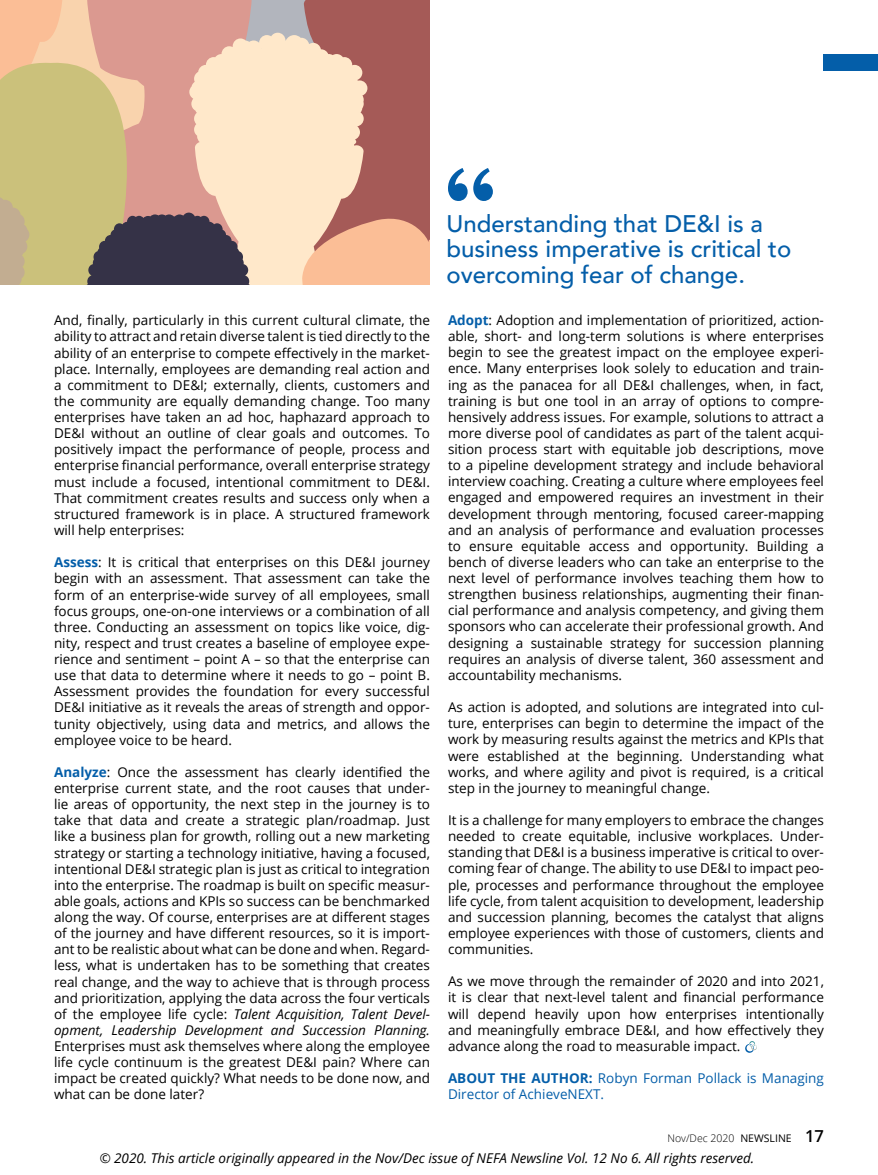
<style>
.page{position:relative;width:878px;height:1175px;background:#fff}
.page>*{position:absolute;margin:0;border:0;box-sizing:border-box;transform-origin:0 0}
.t1{font:500 24px/25.5px "Avenir";color:#045ea9}
.t2{font:13.5px/16px "Open Sans";color:#000;text-align:justify}
.t3{font:italic 13.5px "Open Sans";color:#000}
.t4{font:13.5px/16px "Open Sans";color:#045ea9}
.t5{font:300 10.5px "Open Sans";color:#000}
.s1{font-weight:700;color:#045ea9}
.s2{font-style:italic}
.s3{font-weight:700}
.s4{font-weight:400}
.s5{font-weight:600;font-size:16.5px}
</style>
<div class="page">
<div style="left:308px;top:0;width:122px;height:33px;background:#a55a57"></div>
<div style="left:0;top:0;width:31px;height:58px;background:#fbbe96"></div>
<svg style="left:31px;top:0;width:277px;height:58px;background:#ddad9e"></svg>
<svg style="left:0;top:58px;width:99px;height:117px;background:#cec17e"></svg>
<svg style="left:99px;top:33px;width:331px;height:142px;background:#deb19d"></svg>
<svg style="left:0;top:175px;width:430px;height:109px;background:#bd9f85"></svg>
<div style="left:824px;top:54px;width:54px;height:16px;background:#045ea9"></div>
<svg style="left:448px;top:168px;width:45px;height:33px"></svg>
<svg style="left:745px;top:1041px;width:12px;height:12px"></svg>
<p class="t2" style="left:54px;top:312px;width:377px">And, finally, particularly in this current cultural climate, the ability to attract and retain diverse talent is tied directly to the ability of an enterprise to compete effectively in the market&shy;place. Internally, employees are demanding real action and a commitment to DE&amp;I; externally, clients, customers and the community are equally demanding change. Too many enterprises have taken an ad hoc, haphazard approach to DE&amp;I without an outline of clear goals and outcomes. To positively impact the performance of people, process and enterprise financial performance, overall enterprise strategy must include a focused, intentional commitment to DE&amp;I.<br>That commitment creates results and success only when a structured framework is in place. A structured framework will help enterprises:</p>
<p class="t2" style="left:54px;top:554px;width:377px"><span class="s1">Assess</span>: It is critical that enterprises on this DE&amp;I journey begin with an assessment. That assessment can take the form of an enterprise-wide survey of all employees, small focus groups, one-on-one interviews or a combination of all three. Conducting an assessment on topics like voice, dig&shy;nity, respect and trust creates a baseline of employee expe&shy;rience and sentiment – point A – so that the enterprise can use that data to determine where it needs to go – point B.<br>Assessment provides the foundation for every successful DE&amp;I initiative as it reveals the areas of strength and oppor&shy;tunity objectively, using data and metrics, and allows the employee voice to be heard.</p>
<p class="t2" style="left:54px;top:763px;width:377px"><span class="s1">Analyze</span>: Once the assessment has clearly identified the enterprise current state, and the root causes that under&shy;lie areas of opportunity, the next step in the journey is to take that data and create a strategic plan/roadmap. Just like a business plan for growth, rolling out a new marketing strategy or starting a technology initiative, having a focused, intentional DE&amp;I strategic plan is just as critical to integration into the enterprise. The roadmap is built on specific measur&shy;able goals, actions and KPIs so success can be benchmarked along the way. Of course, enterprises are at different stages of the journey and have different resources, so it is import&shy;ant to be realistic about what can be done and when. Regard&shy;less, what is undertaken has to be something that creates real change, and the way to achieve that is through process and prioritization, applying the data across the four verticals of the employee life cycle: <span class="s2">Talent Acquisition, Talent Devel&shy;opment, Leadership Development and Succession Planning.</span></p>
<p class="t2" style="left:54px;top:1037px;width:377px">Enterprises must ask themselves where along the employee life cycle continuum is the greatest DE&amp;I pain? Where can impact be created quickly? What needs to be done now, and what can be done later?</p>
<h1 class="t1" style="left:446px;top:209px;width:346px">Understanding that DE&amp;I is a business imperative is critical to overcoming fear of change.</h1>
<p class="t2" style="left:448px;top:312px;width:377px"><span class="s1">Adopt</span>: Adoption and implementation of prioritized, action&shy;able, short- and long-term solutions is where enterprises begin to see the greatest impact on the employee experi&shy;ence. Many enterprises look solely to education and train&shy;ing as the panacea for all DE&amp;I challenges, when, in fact, training is but one tool in an array of options to compre&shy;hensively address issues. For example, solutions to attract a more diverse pool of candidates as part of the talent acqui&shy;sition process start with equitable job descriptions, move to a pipeline development strategy and include behavioral interview coaching. Creating a culture where employees feel engaged and empowered requires an investment in their development through mentoring, focused career-mapping and an analysis of performance and evaluation processes to ensure equitable access and opportunity. Building a bench of diverse leaders who can take an enterprise to the next level of performance involves teaching them how to strengthen business relationships, augmenting their finan&shy;cial performance and analysis competency, and giving them sponsors who can accelerate their professional growth. And designing a sustainable strategy for succession planning requires an analysis of diverse talent, 360 assessment and accountability mechanisms.</p>
<p class="t2" style="left:448px;top:699px;width:377px">As action is adopted, and solutions are integrated into cul&shy;ture, enterprises can begin to determine the impact of the work by measuring results against the metrics and KPIs that were established at the beginning. Understanding what works, and where agility and pivot is required, is a critical step in the journey to meaningful change.</p>
<p class="t2" style="left:448px;top:811px;width:377px">It is a challenge for many employers to embrace the changes needed to create equitable, inclusive workplaces. Under&shy;standing that DE&amp;I is a business imperative is critical to over&shy;coming fear of change. The ability to use DE&amp;I to impact peo&shy;ple, processes and performance throughout the employee life cycle, from talent acquisition to development, leadership and succession planning, becomes the catalyst that aligns employee experiences with those of customers, clients and communities.</p>
<p class="t2" style="left:448px;top:973px;width:377px">As we move through the remainder of 2020 and into 2021, it is clear that next-level talent and financial performance will depend heavily upon how enterprises intentionally and meaningfully embrace DE&amp;I, and how effectively they advance along the road to measurable impact.</p>
<p class="t4" style="left:448px;top:1069px;width:377px"><span class="s3">ABOUT THE AUTHOR:</span> Robyn Forman Pollack is Managing<br>Director of AchieveNEXT.</p>
<p class="t5" style="left:667px;top:1131px;width:158px">Nov/Dec 2020 <span class="s4">NEWSLINE</span> <span class="s5">17</span></p>
<p class="t3" style="left:99px;top:1148px;width:656px">© 2020. This article originally appeared in the Nov/Dec issue of NEFA Newsline Vol. 12 No 6. All rights reserved.</p>
</div>
